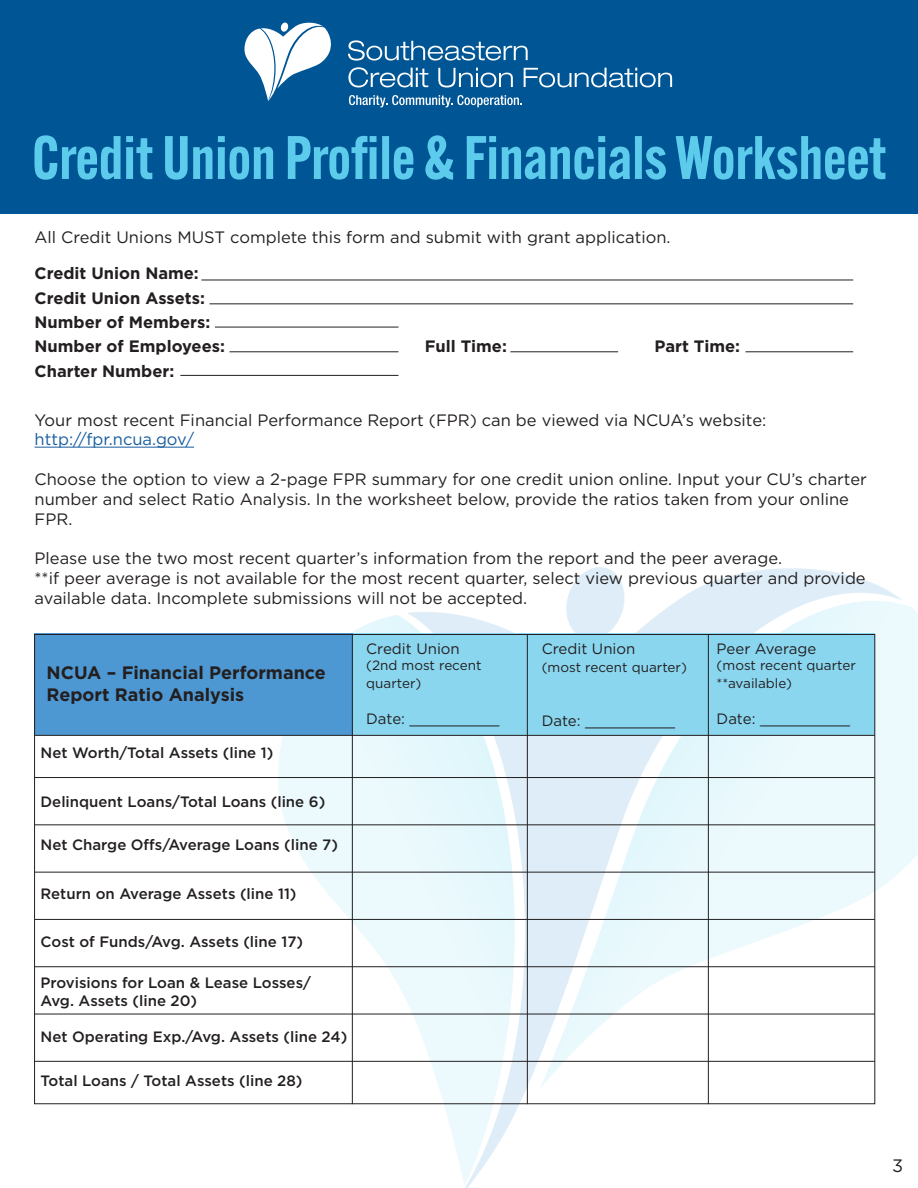
<style>
.page{position:relative;width:918px;height:1188px;background:#fff}
.page>*{position:absolute;margin:0;border:0;box-sizing:border-box;transform-origin:0 0}
.t1{font:600 60px "Alternate Gothic ATF";color:#5dcbeb}
.t2{font:700 18px/21.6px "Gotham";color:#231f20}
.t3{font:18px "Gotham";color:#231f20}
.t4{font:16.5px/19.8px "Gotham";color:#231f20}
.t5{font:700 16.5px/24.3px "Gotham";color:#231f20}
.t6{font:16.5px "Gotham";color:#175d9e}
.t7{font:500 15px/18px "Gotham";color:#231f20}
.t8{font:15px "Gotham";color:#231f20}
.t9{font:13.5px/18px "Gotham";color:#231f20}
</style>
<div class="page">
<div style="left:903px;top:605px;width:15px;height:264px;background:#ecfafd"></div>
<svg style="left:265px;top:615px;width:142px;height:490px"></svg>
<svg style="left:407px;top:567px;width:496px;height:621px"></svg>
<div style="left:0;top:0;width:918px;height:214px;background:#005595"></div>
<svg style="left:244px;top:22px;width:87px;height:79px"></svg>
<svg style="left:348px;top:40px;width:180px;height:21px"></svg>
<svg style="left:348px;top:67px;width:80px;height:20px"></svg>
<svg style="left:438px;top:68px;width:75px;height:19px"></svg>
<svg style="left:524px;top:68px;width:148px;height:19px"></svg>
<svg style="left:349px;top:95px;width:173px;height:12px"></svg>
<hr style="left:35px;top:447px;width:159px;height:1px;background:#175d9e">
<div style="left:338px;top:634px;width:182px;height:101px;background:#8ad6ef"></div>
<div style="left:35px;top:634px;width:318px;height:101px;background:#4d98d2"></div>
<div style="left:520px;top:634px;width:182px;height:101px;background:#8ad6ef"></div>
<div style="left:702px;top:634px;width:173px;height:101px;background:#8ad6ef"></div>
<hr style="left:201px;top:280px;width:652px;height:1px;background:#231f20">
<hr style="left:210px;top:303px;width:643px;height:1px;background:#231f20">
<hr style="left:215px;top:327px;width:184px;height:1px;background:#231f20">
<hr style="left:230px;top:351px;width:169px;height:1px;background:#231f20">
<hr style="left:510px;top:351px;width:108px;height:1px;background:#231f20">
<hr style="left:745px;top:351px;width:108px;height:1px;background:#231f20">
<hr style="left:180px;top:375px;width:219px;height:1px;background:#231f20">
<hr style="left:352px;top:634px;width:1px;height:470px;background:#231f20">
<hr style="left:35px;top:735px;width:840px;height:1px;background:#231f20">
<hr style="left:35px;top:777px;width:840px;height:1px;background:#231f20">
<hr style="left:35px;top:824px;width:840px;height:1px;background:#231f20">
<hr style="left:35px;top:872px;width:840px;height:1px;background:#231f20">
<hr style="left:35px;top:919px;width:840px;height:1px;background:#231f20">
<hr style="left:35px;top:966px;width:840px;height:1px;background:#231f20">
<hr style="left:35px;top:1014px;width:840px;height:1px;background:#231f20">
<hr style="left:35px;top:1061px;width:840px;height:1px;background:#231f20">
<hr style="left:527px;top:634px;width:1px;height:470px;background:#231f20">
<hr style="left:708px;top:634px;width:1px;height:470px;background:#231f20">
<h1 class="t1" style="left:32px;top:119px;width:856px">Credit Union Profile &amp; Financials Worksheet</h1>
<p class="t4" style="left:35px;top:227px;width:637px">All Credit Unions MUST complete this form and submit with grant application.</p>
<p class="t5" style="left:35px;top:261px;width:192px">Credit Union Name:<br>Credit Union Assets:<br>Number of Members:<br>Number of Employees:</p>
<p class="t5" style="left:35px;top:359px;width:141px">Charter Number:</p>
<p class="t5" style="left:425px;top:334px;width:84px">Full Time:</p>
<p class="t5" style="left:655px;top:334px;width:87px">Part Time:</p>
<p class="t4" style="left:35px;top:410px;width:733px">Your most recent Financial Performance Report (FPR) can be viewed via NCUA’s website:</p>
<p class="t6" style="left:35px;top:429px;width:161px">http://fpr.ncua.gov/</p>
<p class="t4" style="left:35px;top:469px;width:834px">Choose the option to view a 2-page FPR summary for one credit union online. Input your CU’s charter number and select Ratio Analysis. In the worksheet below, provide the ratios taken from your online<br>FPR.</p>
<p class="t4" style="left:35px;top:548px;width:833px">Please use the two most recent quarter’s information from the report and the peer average.<br>**if peer average is not available for the most recent quarter, select view previous quarter and provide available data. Incomplete submissions will not be accepted.</p>
<p class="t2" style="left:47px;top:662px;width:281px">NCUA – Financial Performance<br>Report Ratio Analysis</p>
<p class="t7" style="left:41px;top:744px;width:234px">Net Worth/Total Assets (line 1)</p>
<p class="t7" style="left:41px;top:792px;width:286px">Delinquent Loans/Total Loans (line 6)</p>
<p class="t7" style="left:41px;top:835px;width:299px">Net Charge Offs/Average Loans (line 7)</p>
<p class="t7" style="left:41px;top:885px;width:258px">Return on Average Assets (line 11)</p>
<p class="t7" style="left:41px;top:932px;width:264px">Cost of Funds/Avg. Assets (line 17)</p>
<p class="t7" style="left:41px;top:974px;width:272px">Provisions for Loan &amp; Lease Losses/<br>Avg. Assets (line 20)</p>
<p class="t7" style="left:41px;top:1027px;width:308px">Net Operating Exp./Avg. Assets (line 24)</p>
<p class="t7" style="left:41px;top:1071px;width:263px">Total Loans / Total Assets (line 28)</p>
<p class="t8" style="left:366px;top:639px;width:95px">Credit Union</p>
<p class="t9" style="left:366px;top:656px;width:117px">(2nd most recent quarter)</p>
<p class="t8" style="left:366px;top:709px;width:135px">Date: __________</p>
<p class="t8" style="left:542px;top:639px;width:95px">Credit Union</p>
<p class="t9" style="left:542px;top:658px;width:147px">(most recent quarter)</p>
<p class="t8" style="left:542px;top:711px;width:135px">Date: __________</p>
<p class="t8" style="left:717px;top:639px;width:101px">Peer Average</p>
<p class="t9" style="left:717px;top:656px;width:141px">(most recent quarter **available)</p>
<p class="t8" style="left:717px;top:709px;width:135px">Date: __________</p>
<p class="t3" style="left:892px;top:1155px;width:13px">3</p>
</div>
